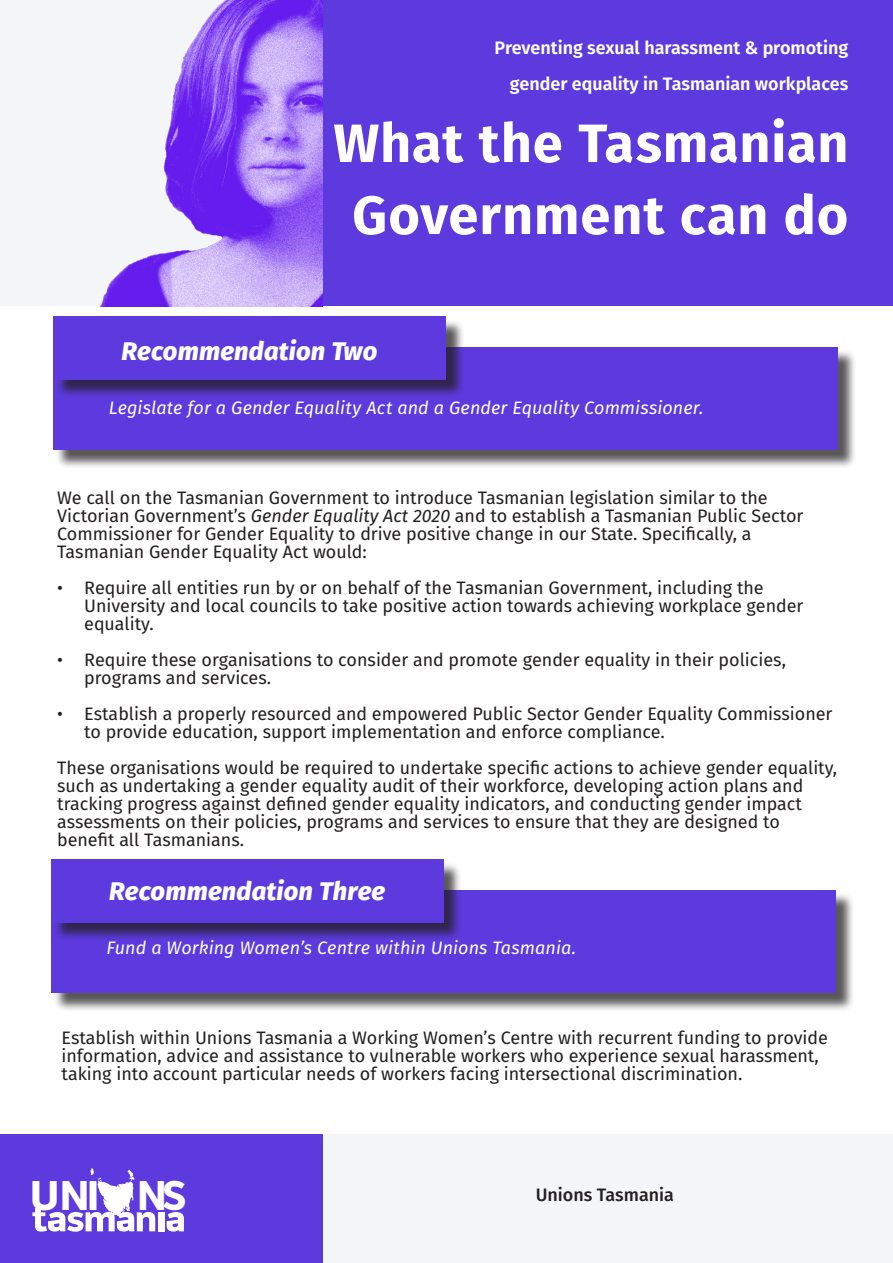
<style>
.page{position:relative;width:893px;height:1263px;background:#fff}
.page>*{position:absolute;margin:0;border:0;box-sizing:border-box;transform-origin:0 0}
.Headline{font:700 54px/72px "Fira Sans";letter-spacing:.015em;color:#fff;text-align:center}
.t1{font:900 42.6px "Pill Gothic 600 mg";color:#fff}
.Elenco_puntato{font:italic 800 25.5px "Fira Sans";letter-spacing:.005em;color:#fff}
.Corpo_del_testo_-_Sp{font:18px/18px "Fira Sans";color:#231f20}
.Elenco_puntato-2{font:italic 18px "Fira Sans";letter-spacing:.005em;color:#fff}
.Titolo{font:600 18px "Fira Sans";color:#fff}
.t2{font:500 18px "Fira Sans";color:#231f20}
.s1{font-style:italic}
</style>
<div class="page">
<div style="left:322px;top:0;width:571px;height:306px;background:#5c3add"></div>
<div style="left:0;top:1134px;width:323px;height:129px;background:#5c3add"></div>
<img style="left:0;top:0;width:322px;height:306px">
<div style="left:323px;top:1134px;width:570px;height:129px;background:#f4f5f6"></div>
<div style="left:158px;top:1212px;width:6px;height:19px;background:#fff"></div>
<svg style="left:167px;top:1212px;width:17px;height:19px"></svg>
<svg style="left:32px;top:1168px;width:123px;height:64px"></svg>
<div style="left:56px;top:349px;width:801px;height:120px;background:#231f20;opacity:.75"></div>
<div style="left:53px;top:347px;width:785px;height:103px;background:#5c3add"></div>
<div style="left:56px;top:319px;width:408px;height:79px;background:#231f20;opacity:.75"></div>
<div style="left:53px;top:317px;width:393px;height:63px;background:#5c3add"></div>
<div style="left:53px;top:892px;width:802px;height:120px;background:#231f20;opacity:.75"></div>
<div style="left:51px;top:890px;width:785px;height:103px;background:#5c3add"></div>
<div style="left:53px;top:862px;width:409px;height:79px;background:#231f20;opacity:.75"></div>
<div style="left:51px;top:860px;width:392px;height:63px;background:#5c3add"></div>
<p class="Titolo" style="left:495px;top:33px;width:355px">Preventing sexual harassment &amp; promoting</p>
<p class="Titolo" style="left:510px;top:69px;width:340px">gender equality in Tasmanian workplaces</p>
<p class="Headline" style="left:334px;top:103px;width:516px">What the Tasmanian<br>Government can do</p>
<p class="Elenco_puntato" style="left:122px;top:329px;width:257px">Recommendation Two</p>
<p class="Elenco_puntato-2" style="left:109px;top:394px;width:596px">Legislate for a Gender Equality Act and a Gender Equality Commissioner.</p>
<p class="Corpo_del_testo_-_Sp" style="left:57px;top:488px;width:748px">We call on the Tasmanian Government to introduce Tasmanian legislation similar to the Victorian Government’s <span class="s1">Gender Equality Act 2020</span> and to establish a Tasmanian Public Sector Commissioner for Gender Equality to drive positive change in our State. Specifically, a Tasmanian Gender Equality Act would:</p>
<p class="Corpo_del_testo_-_Sp" style="left:84px;top:578px;width:721px;text-indent:-27px">• Require all entities run by or on behalf of the Tasmanian Government, including the<br>University and local councils to take positive action towards achieving workplace gender equality.</p>
<p class="Corpo_del_testo_-_Sp" style="left:84px;top:650px;width:703px;text-indent:-27px">• Require these organisations to consider and promote gender equality in their policies, programs and services.</p>
<p class="Corpo_del_testo_-_Sp" style="left:84px;top:704px;width:750px;text-indent:-27px">• Establish a properly resourced and empowered Public Sector Gender Equality Commissioner to provide education, support implementation and enforce compliance.</p>
<p class="Corpo_del_testo_-_Sp" style="left:57px;top:758px;width:781px">These organisations would be required to undertake specific actions to achieve gender equality, such as undertaking a gender equality audit of their workforce, developing action plans and tracking progress against defined gender equality indicators, and conducting gender impact assessments on their policies, programs and services to ensure that they are designed to benefit all Tasmanians.</p>
<p class="Elenco_puntato" style="left:109px;top:869px;width:277px">Recommendation Three</p>
<p class="Elenco_puntato-2" style="left:107px;top:934px;width:471px">Fund a Working Women’s Centre within Unions Tasmania.</p>
<p class="Corpo_del_testo_-_Sp" style="left:62px;top:1028px;width:768px">Establish within Unions Tasmania a Working Women’s Centre with recurrent funding to provide information, advice and assistance to vulnerable workers who experience sexual harassment, taking into account particular needs of workers facing intersectional discrimination.</p>
<h2 class="t1" style="left:30px;top:1170px;width:159px">UNI NS</h2>
<p class="t2" style="left:536px;top:1180px;width:140px">Unions Tasmania</p>
</div>
